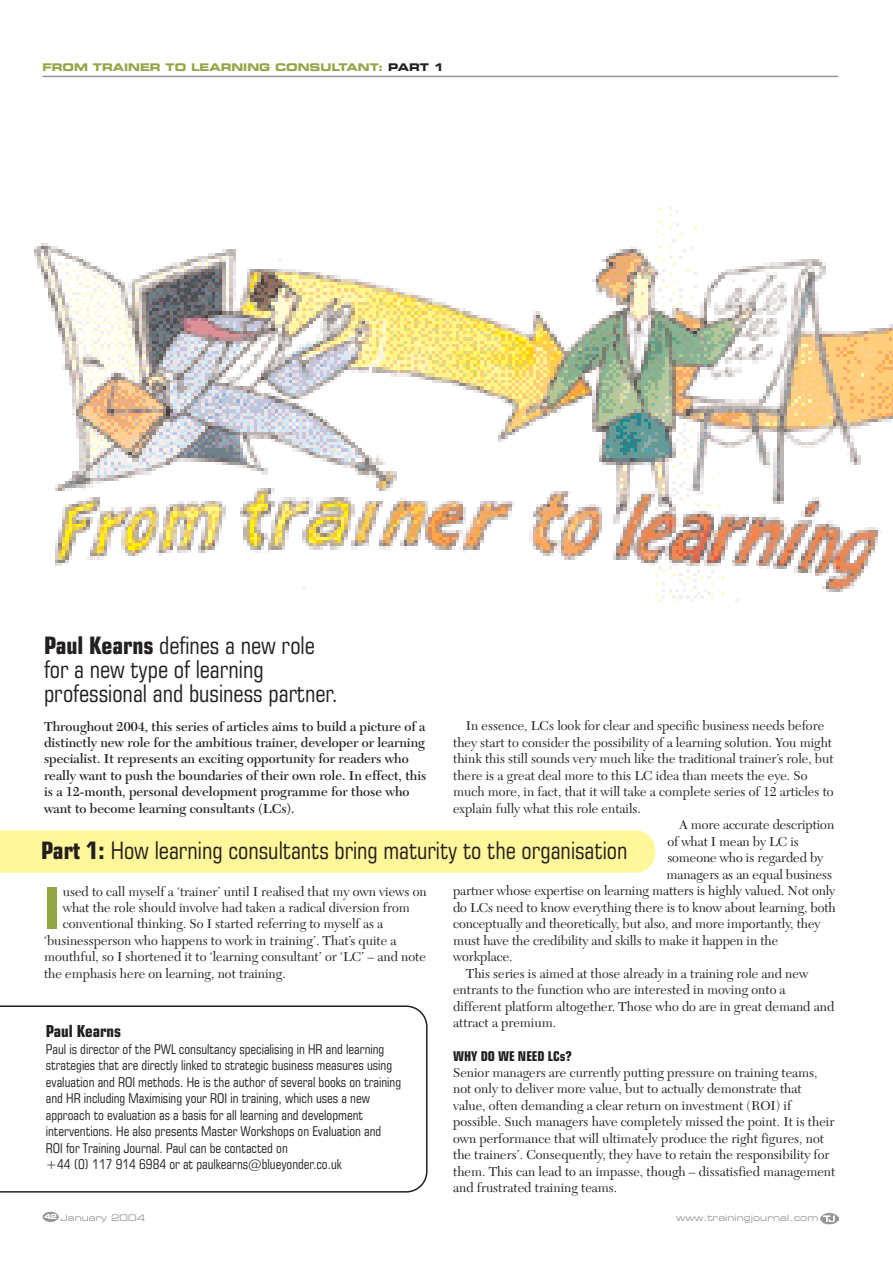
<style>
.page{position:relative;width:893px;height:1263px;background:#fff}
.page>*{position:absolute;margin:0;border:0;box-sizing:border-box;transform-origin:0 0}
.t1{font:700 condensed 56.85px "Square 721 BT";color:#93a445}
.t2{font:condensed 24px/24px "Square 721 BT";color:#231f20}
.t3{font:700 condensed 16.5px "Square 721 BT";color:#231f20}
.t4{font:13.5px/16.5px "New Caledonia";color:#231f20}
.t5{font:condensed 13.5px/16.5px "Square 721 BT";color:#231f20}
.t6{font:600 13.5px/16.5px "New Caledonia";color:#231f20}
.t7{font:700 condensed 13.5px "Square 721 BT";color:#231f20}
.t8{font:700 expanded 10.5px "Square 721 BT";color:#93a445}
.t9{font:expanded 9px "Square 721 BT";color:#939598}
.s1{color:#231f20}
.s2{font-weight:700}
</style>
<div class="page">
<div style="left:43px;top:1212px;width:16px;height:10px;background:#939598;border-radius:50%"></div>
<img style="left:820px;top:1213px;width:18px;height:11px">
<img style="left:34px;top:207px;width:858px;height:395px">
<svg style="left:0;top:1005px;width:427px;height:188px"></svg>
<hr style="left:43px;top:76px;width:795px;height:1px;background:#939598">
<div style="left:0;top:830px;width:655px;height:43px;background:#fff799"></div>
<p class="t8" style="left:43px;top:64px;width:403px">FROM TRAINER TO LEARNING CONSULTANT: <span class="s1">PART 1</span></p>
<h2 class="t2" style="left:44px;top:635px;width:295px"><span class="s2">Paul Kearns</span> defines a new role for a new type of learning professional and business partner.</h2>
<p class="t4" style="left:466px;top:719px;width:360px">In essence, LCs look for clear and specific business needs before</p>
<p class="t4" style="left:453px;top:736px;width:380px">they start to consider the possibility of a learning solution. You might</p>
<p class="t4" style="left:453px;top:752px;width:382px">think this still sounds very much like the traditional trainer’s role, but</p>
<p class="t4" style="left:453px;top:769px;width:356px">there is a great deal more to this LC idea than meets the eye. So</p>
<p class="t4" style="left:453px;top:785px;width:382px">much more, in fact, that it will take a complete series of 12 articles to</p>
<p class="t4" style="left:453px;top:802px;width:189px">explain fully what this role entails.</p>
<p class="t4" style="left:679px;top:818px;width:157px">A more accurate description</p>
<p class="t4" style="left:667px;top:835px;width:133px">of what I mean by LC is</p>
<p class="t4" style="left:667px;top:851px;width:157px">someone who is regarded by</p>
<p class="t4" style="left:666px;top:868px;width:167px">managers as an equal business</p>
<p class="t4" style="left:453px;top:884px;width:384px">partner whose expertise on learning matters is highly valued. Not only</p>
<p class="t4" style="left:453px;top:901px;width:384px">do LCs need to know everything there is to know about learning, both</p>
<p class="t4" style="left:453px;top:917px;width:369px">conceptually and theoretically, but also, and more importantly, they</p>
<p class="t4" style="left:453px;top:934px;width:327px">must have the credibility and skills to make it happen in the</p>
<p class="t4" style="left:453px;top:950px;width:61px">workplace.</p>
<p class="t4" style="left:466px;top:967px;width:344px">This series is aimed at those already in a training role and new</p>
<p class="t4" style="left:453px;top:983px;width:334px">entrants to the function who are interested in moving onto a</p>
<p class="t4" style="left:453px;top:1000px;width:382px">different platform altogether. Those who do are in great demand and</p>
<p class="t4" style="left:453px;top:1016px;width:104px">attract a premium.</p>
<p class="t7" style="left:453px;top:1050px;width:120px">WHY DO WE NEED LCs?</p>
<p class="t4" style="left:453px;top:1066px;width:384px">Senior managers are currently putting pressure on training teams, not only to deliver more value, but to actually demonstrate that value, often demanding a clear return on investment (ROI) if possible. Such managers have completely missed the point. It is their own performance that will ultimately produce the right figures, not the trainers’. Consequently, they have to retain the responsibility for them. This can lead to an impasse, though – dissatisfied management and frustrated training teams.</p>
<p class="t6" style="left:44px;top:719px;width:384px">Throughout 2004, this series of articles aims to build a picture of a distinctly new role for the ambitious trainer, developer or learning specialist. It represents an exciting opportunity for readers who really want to push the boundaries of their own role. In effect, this is a 12-month, personal development programme for those who want to become learning consultants (LCs).</p>
<h2 class="t2" style="left:41px;top:840px;width:587px"><span class="s2">Part 1:</span> How learning consultants bring maturity to the organisation</h2>
<h1 class="t1" style="left:44px;top:886px;width:18px">I</h1>
<p class="t4" style="left:63px;top:884px;width:365px">used to call myself a ‘trainer’ until I realised that my own views on</p>
<p class="t4" style="left:63px;top:901px;width:348px">what the role should involve had taken a radical diversion from</p>
<p class="t4" style="left:63px;top:917px;width:322px">conventional thinking. So I started referring to myself as a</p>
<p class="t4" style="left:44px;top:934px;width:354px">‘businessperson who happens to work in training’. That’s quite a</p>
<p class="t4" style="left:44px;top:950px;width:383px">mouthful, so I shortened it to ‘learning consultant’ or ‘LC’ – and note</p>
<p class="t4" style="left:44px;top:967px;width:243px">the emphasis here on learning, not training.</p>
<p class="t3" style="left:46px;top:1025px;width:77px">Paul Kearns</p>
<p class="t5" style="left:46px;top:1042px;width:357px">Paul is director of the PWL consultancy specialising in HR and learning strategies that are directly linked to strategic business measures using evaluation and ROI methods. He is the author of several books on training and HR including Maximising your ROI in training, which uses a new approach to evaluation as a basis for all learning and development interventions. He also presents Master Workshops on Evaluation and ROI for Training Journal. Paul can be contacted on<br>+44 (0) 117 914 6984 or at paulkearns@blueyonder.co.uk</p>
<p class="t9" style="left:45px;top:1214px;width:102px"><sup>42</sup> January 2004</p>
<p class="t9" style="left:676px;top:1214px;width:144px">www.trainingjournal.com</p>
</div>
